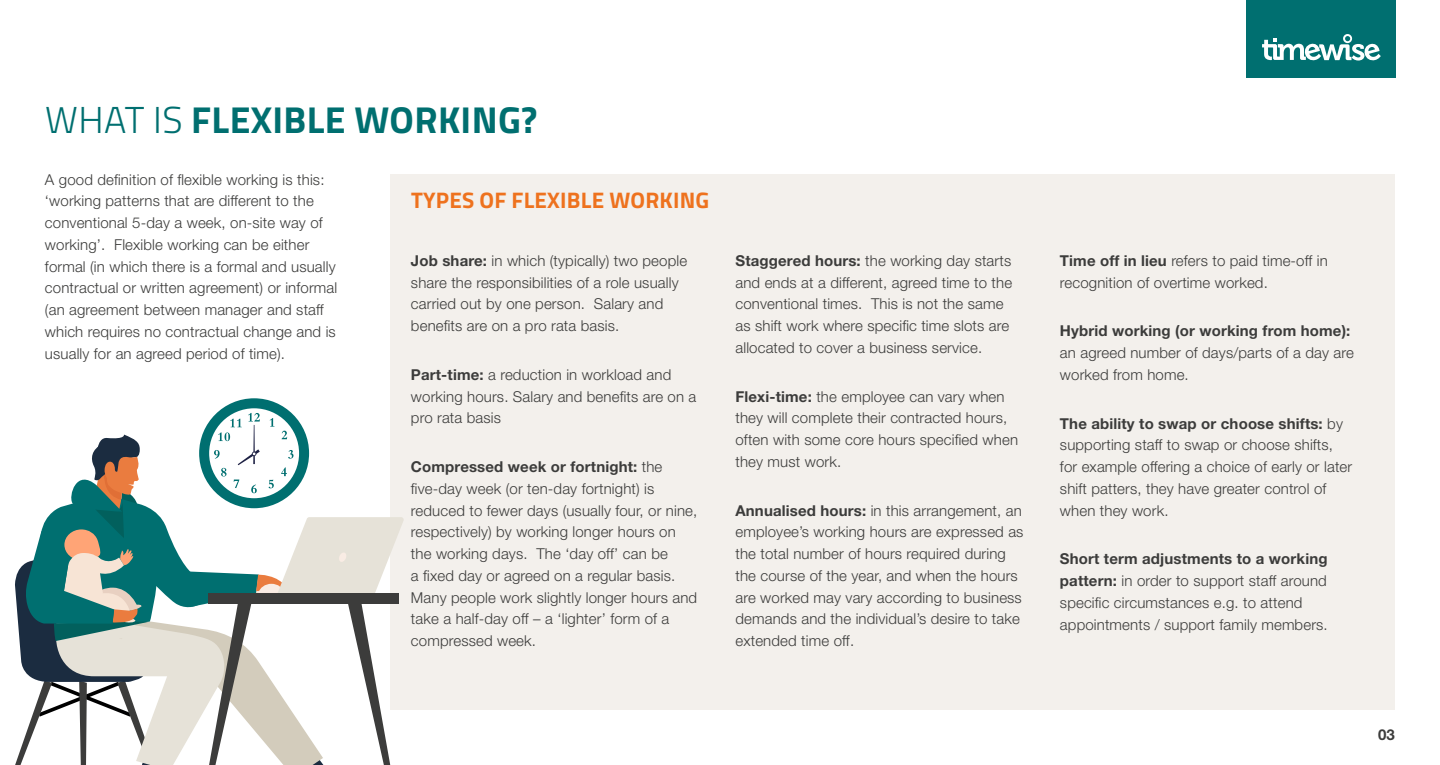
<style>
.page{position:relative;width:1440px;height:765px;background:#fff}
.page>*{position:absolute;margin:0;border:0;box-sizing:border-box;transform-origin:0 0}
.t1{font:700 37.5px "Titillium Web";letter-spacing:.01em;color:#006f70}
.t2{font:700 22.5px "Titillium Web";letter-spacing:.01em;color:#ee721e}
.t3{font:300 15px/21.8px "Helvetica Neue LT Std";letter-spacing:.01em;color:#3c3c3b}
.t4{font:700 15px "Helvetica Neue LT Std";letter-spacing:.01em;color:#3c3c3b}
.s1{font-weight:300}
.s2{font-weight:700}
</style>
<div class="page">
<div style="left:390px;top:174px;width:1005px;height:536px;background:#f3f0ec"></div>
<svg style="left:15px;top:398px;width:389px;height:367px"></svg>
<div style="left:1246px;top:0;width:150px;height:77px;background:#006f70"></div>
<svg style="left:1262px;top:34px;width:119px;height:27px"></svg>
<h1 class="t1" style="left:45px;top:91px;width:494px"><span class="s1">WHAT IS</span> FLEXIBLE WORKING?</h1>
<p class="t3" style="left:45px;top:168px;width:294px">A good definition of flexible working is this: ‘working patterns that are different to the conventional 5-day a week, on-site way of working’. Flexible working can be either formal (in which there is a formal and usually contractual or written agreement) or informal (an agreement between manager and staff which requires no contractual change and is usually for an agreed period of time).</p>
<h2 class="t2" style="left:411px;top:183px;width:300px">TYPES OF FLEXIBLE WORKING</h2>
<p class="t3" style="left:411px;top:249px;width:278px"><span class="s2">Job share:</span> in which (typically) two people share the responsibilities of a role usually carried out by one person. Salary and benefits are on a pro rata basis.</p>
<p class="t3" style="left:411px;top:363px;width:287px"><span class="s2">Part-time:</span> a reduction in workload and working hours. Salary and benefits are on a pro rata basis</p>
<p class="t3" style="left:411px;top:456px;width:288px"><span class="s2">Compressed week or fortnight:</span> the five-day week (or ten-day fortnight) is reduced to fewer days (usually four, or nine, respectively) by working longer hours on the working days. The ‘day off’ can be<br>a fixed day or agreed on a regular basis.<br>Many people work slightly longer hours and take a half-day off – a ‘lighter’ form of a compressed week.</p>
<p class="t3" style="left:735px;top:249px;width:278px"><span class="s2">Staggered hours:</span> the working day starts and ends at a different, agreed time to the conventional times. This is not the same as shift work where specific time slots are allocated to cover a business service.</p>
<p class="t3" style="left:735px;top:385px;width:284px"><span class="s2">Flexi-time:</span> the employee can vary when they will complete their contracted hours, often with some core hours specified when they must work.</p>
<p class="t3" style="left:735px;top:499px;width:290px"><span class="s2">Annualised hours:</span> in this arrangement, an employee’s working hours are expressed as the total number of hours required during the course of the year, and when the hours are worked may vary according to business demands and the individual’s desire to take extended time off.</p>
<p class="t3" style="left:1060px;top:249px;width:269px"><span class="s2">Time off in lieu</span> refers to paid time-off in recognition of overtime worked.</p>
<p class="t4" style="left:1060px;top:322px;width:292px">Hybrid working (or working from home):</p>
<p class="t3" style="left:1060px;top:342px;width:295px">an agreed number of days/parts of a day are worked from home.</p>
<p class="t3" style="left:1060px;top:412px;width:294px"><span class="s2">The ability to swap or choose shifts:</span> by supporting staff to swap or choose shifts, for example offering a choice of early or later shift patters, they have greater control of when they work.</p>
<p class="t3" style="left:1060px;top:548px;width:269px"><span class="s2">Short term adjustments to a working pattern:</span> in order to support staff around specific circumstances e.g. to attend appointments / support family members.</p>
<p class="t4" style="left:1378px;top:725px;width:18px">03</p>
</div>
